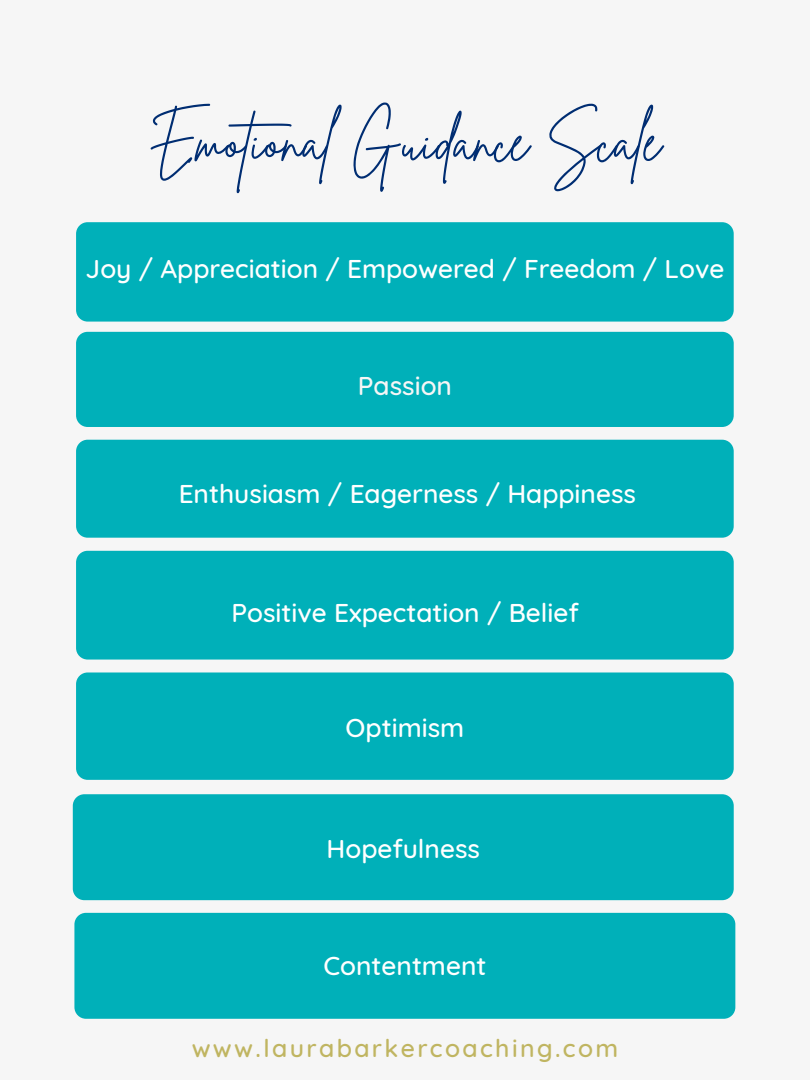
<style>
.page{position:relative;width:810px;height:1080px;background:#f6f6f6}
.page>*{position:absolute;margin:0;border:0;box-sizing:border-box;transform-origin:0 0}
.t1{font:56.25px "Brittany Signature";color:#002d72}
.t2{font:500 26.25px "Quicksand";color:#fff}
.t3{font:500 26.25px "Quicksand";color:#f6f6f6}
.t4{font:500 24.81px "Quicksand";letter-spacing:.095em;color:#c0b561}
</style>
<div class="page">
<div style="left:76px;top:222px;width:658px;height:100px;background:#00b0b9;border-radius:12px"></div>
<div style="left:76px;top:332px;width:658px;height:95px;background:#00b0b9;border-radius:12px"></div>
<div style="left:76px;top:440px;width:658px;height:98px;background:#00b0b9;border-radius:12px"></div>
<div style="left:76px;top:551px;width:658px;height:109px;background:#00b0b9;border-radius:12px"></div>
<div style="left:76px;top:673px;width:658px;height:107px;background:#00b0b9;border-radius:12px"></div>
<div style="left:73px;top:794px;width:661px;height:106px;background:#00b0b9;border-radius:12px"></div>
<div style="left:74px;top:913px;width:661px;height:106px;background:#00b0b9;border-radius:12px"></div>
<p class="t1" style="left:149px;top:105px;width:514px">Emotional Guidance Scale</p>
<p class="t2" style="left:86px;top:252px;width:640px">Joy / Appreciation / Empowered / Freedom / Love</p>
<p class="t3" style="left:358px;top:369px;width:96px">Passion</p>
<p class="t2" style="left:179px;top:476px;width:459px">Enthusiasm / Eagerness / Happiness</p>
<p class="t2" style="left:231px;top:596px;width:349px">Positive Expectation / Belief</p>
<p class="t2" style="left:346px;top:711px;width:120px">Optimism</p>
<p class="t2" style="left:327px;top:832px;width:155px">Hopefulness</p>
<p class="t2" style="left:324px;top:949px;width:164px">Contentment</p>
<p class="t4" style="left:192px;top:1032px;width:428px">www.laurabarkercoaching.com</p>
</div>
